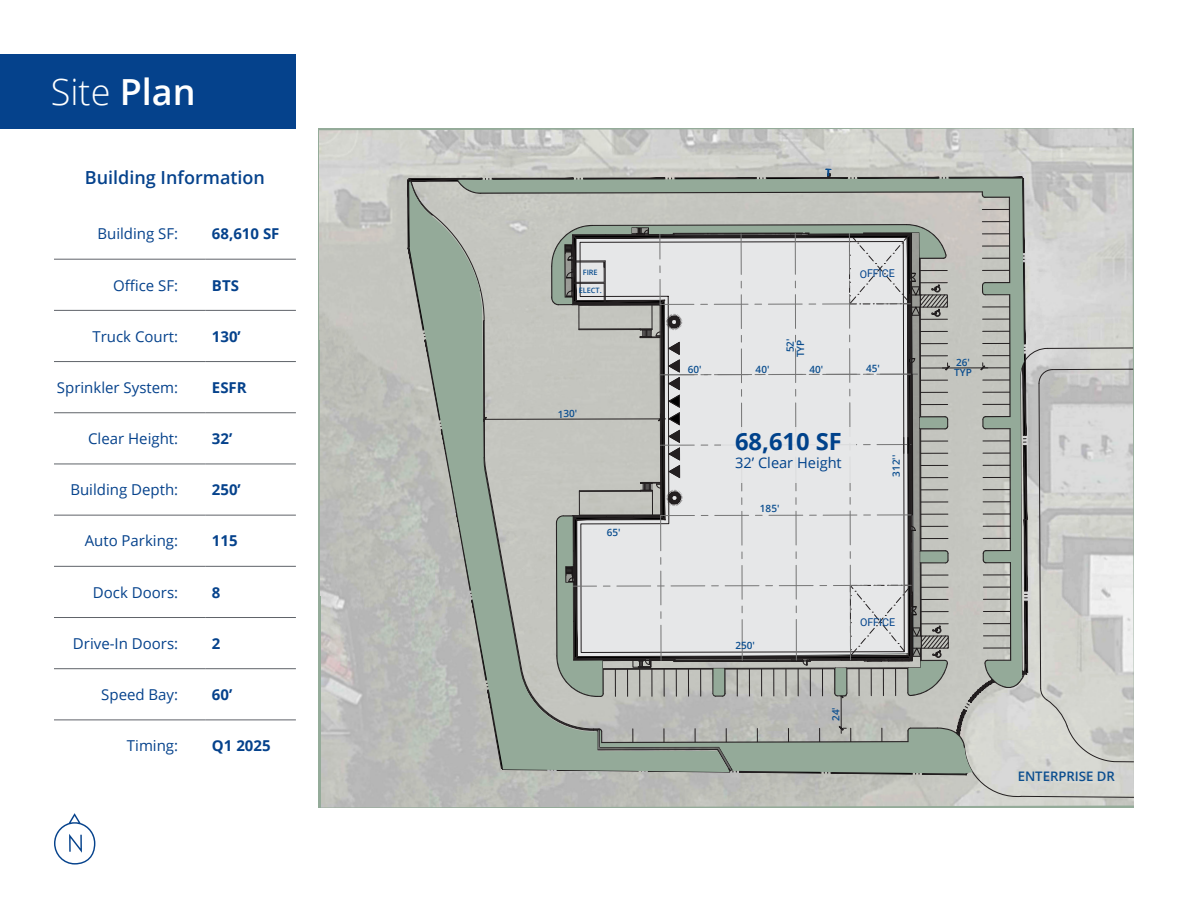
<style>
.page{position:relative;width:1188px;height:918px;background:#fff}
.page>*{position:absolute;margin:0;border:0;box-sizing:border-box;transform-origin:0 0}
.t1{font:300 36px "Open Sans";color:#fff}
.t2{font:700 23.7px "Open Sans";color:#00428b}
.t3{font:600 18px "Open Sans";color:#05428c}
.t4{font:15px "Open Sans";color:#05428c}
.t5{font:700 15px "Open Sans";color:#05428c}
.t6{font:14.55px "Open Sans";color:#00428b}
.t7{font:600 13.2px "Open Sans";color:#0b4e8f}
.t8{font:10.65px "Roboto";letter-spacing:-.005em;color:#00428b}
.t9{font:600 10.05px/10.4px "Open Sans";letter-spacing:-.005em;color:#0b4e8f;text-align:center}
.t10{font:600 7.35px "Open Sans";letter-spacing:-.005em;color:#0b4e8f}
.s1{font-weight:600}
</style>
<div class="page">
<img style="left:319px;top:128px;width:815px;height:680px">
<hr style="left:54px;top:259px;width:151px;height:1px;background:#5f6369">
<hr style="left:205px;top:259px;width:91px;height:1px;background:#5f6369">
<hr style="left:54px;top:310px;width:151px;height:1px;background:#5f6369">
<hr style="left:205px;top:310px;width:91px;height:1px;background:#5f6369">
<hr style="left:54px;top:361px;width:151px;height:1px;background:#5f6369">
<hr style="left:205px;top:361px;width:91px;height:1px;background:#5f6369">
<hr style="left:54px;top:412px;width:151px;height:1px;background:#5f6369">
<hr style="left:205px;top:412px;width:91px;height:1px;background:#5f6369">
<hr style="left:54px;top:464px;width:151px;height:1px;background:#5f6369">
<hr style="left:205px;top:464px;width:91px;height:1px;background:#5f6369">
<hr style="left:54px;top:515px;width:151px;height:1px;background:#5f6369">
<hr style="left:205px;top:515px;width:91px;height:1px;background:#5f6369">
<hr style="left:54px;top:566px;width:151px;height:1px;background:#5f6369">
<hr style="left:205px;top:566px;width:91px;height:1px;background:#5f6369">
<hr style="left:54px;top:617px;width:151px;height:1px;background:#5f6369">
<hr style="left:205px;top:617px;width:91px;height:1px;background:#5f6369">
<hr style="left:54px;top:668px;width:151px;height:1px;background:#5f6369">
<hr style="left:205px;top:668px;width:91px;height:1px;background:#5f6369">
<hr style="left:54px;top:720px;width:151px;height:1px;background:#5f6369">
<hr style="left:205px;top:720px;width:91px;height:1px;background:#5f6369">
<svg style="left:54px;top:813px;width:41px;height:52px"></svg>
<div style="left:0;top:54px;width:296px;height:74px;background:#05428c"></div>
<svg style="left:407px;top:169px;width:727px;height:629px;background:#bdc0bc"></svg>
<p class="t1" style="left:51px;top:67px;width:146px">Site <span class="s1">Plan</span></p>
<p class="t3" style="left:85px;top:165px;width:182px">Building Information</p>
<p class="t4" style="left:97px;top:224px;width:82px">Building SF:</p>
<p class="t5" style="left:212px;top:223px;width:69px">68,610 SF</p>
<p class="t4" style="left:113px;top:275px;width:67px">Office SF:</p>
<p class="t5" style="left:212px;top:274px;width:29px">BTS</p>
<p class="t4" style="left:93px;top:326px;width:87px">Truck Court:</p>
<p class="t5" style="left:212px;top:326px;width:30px">130’</p>
<p class="t4" style="left:57px;top:377px;width:123px">Sprinkler System:</p>
<p class="t5" style="left:212px;top:377px;width:36px">ESFR</p>
<p class="t4" style="left:88px;top:428px;width:92px">Clear Height:</p>
<p class="t5" style="left:212px;top:428px;width:22px">32’</p>
<p class="t4" style="left:70px;top:480px;width:109px">Building Depth:</p>
<p class="t5" style="left:212px;top:479px;width:30px">250’</p>
<p class="t4" style="left:85px;top:531px;width:95px">Auto Parking:</p>
<p class="t5" style="left:212px;top:530px;width:27px">115</p>
<p class="t4" style="left:93px;top:582px;width:87px">Dock Doors:</p>
<p class="t5" style="left:212px;top:582px;width:10px">8</p>
<p class="t4" style="left:73px;top:633px;width:107px">Drive-In Doors:</p>
<p class="t5" style="left:212px;top:633px;width:10px">2</p>
<p class="t4" style="left:101px;top:684px;width:78px">Speed Bay:</p>
<p class="t5" style="left:212px;top:684px;width:22px">60’</p>
<p class="t4" style="left:127px;top:736px;width:53px">Timing:</p>
<p class="t5" style="left:212px;top:735px;width:60px">Q1 2025</p>
<p class="t10" style="left:583px;top:267px;width:17px">FIRE</p>
<p class="t10" style="left:579px;top:286px;width:25px">ELECT.</p>
<p class="t9" style="left:558px;top:408px;width:21px">130'</p>
<p class="t9" style="left:607px;top:527px;width:15px">65'</p>
<p class="t8" style="left:860px;top:266px;width:37px">OFFICE</p>
<p class="t9" style="left:688px;top:364px;width:15px">60'</p>
<p class="t9" style="left:756px;top:364px;width:15px">40'</p>
<p class="t9" style="left:785px;top:357px;width:20px;rotate:-90deg">52'<br>TYP</p>
<p class="t9" style="left:809px;top:364px;width:15px">40'</p>
<p class="t9" style="left:866px;top:363px;width:15px">45'</p>
<p class="t2" style="left:735px;top:425px;width:108px">68,610 SF</p>
<p class="t6" style="left:735px;top:452px;width:108px">32’ Clear Height</p>
<p class="t9" style="left:760px;top:503px;width:21px">185'</p>
<p class="t9" style="left:891px;top:477px;width:24px;rotate:-90deg">312''</p>
<p class="t9" style="left:735px;top:640px;width:21px">250'</p>
<p class="t8" style="left:860px;top:615px;width:37px">OFFICE</p>
<p class="t9" style="left:830px;top:721px;width:15px;rotate:-90deg">24'</p>
<p class="t9" style="left:954px;top:357px;width:19px;text-align:left">26'<br>TYP</p>
<p class="t7" style="left:1018px;top:767px;width:99px">ENTERPRISE DR</p>
</div>
